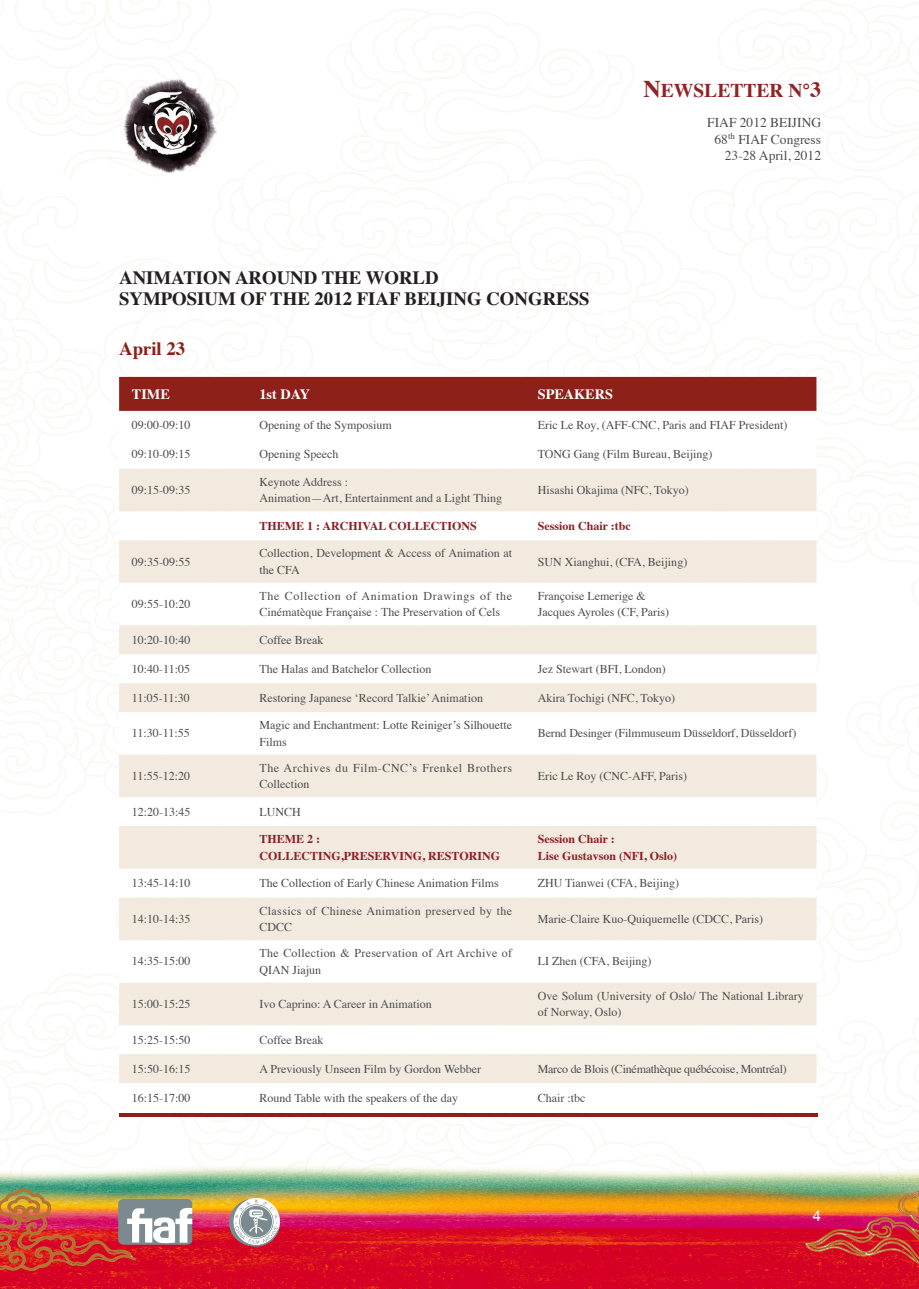
<style>
.page{position:relative;width:919px;height:1289px;background:#fff}
.page>*{position:absolute;margin:0;border:0;box-sizing:border-box;transform-origin:0 0}
.t1{font:700 19.5px "Times";color:#8f2326}
.标题二{font:700 18.75px "Times";color:#231f20}
.标题二-2{font:700 18.75px "Times";color:#8d2018}
.t2{font:15px "Arial";color:#fff}
.表格标题{font:700 14.25px "Times";color:#fff}
.t3{font:13.5px/16.5px "Times";color:#4b4c4d;text-align:right}
.表格正文{font:12px/16.5px "Times";color:#4b4c4d}
.表格标题-2{font:700 12px "Times";color:#8d1f24}
.表格正文-2{font:12px/16.5px "Times";letter-spacing:.025em;color:#4b4c4d}
.表格正文-3{font:12px/16.5px "Times";letter-spacing:.045em;color:#4b4c4d}
.表格正文-4{font:12px "Times";letter-spacing:-.02em;color:#4b4c4d}
.表格正文-5{font:12px/16.5px "Times";letter-spacing:.03em;color:#4b4c4d}
.s1{font-size:24px}
.s2{font-size:21.75px}
</style>
<div class="page">
<img style="left:0;top:1163px;width:918px;height:125px">
<img style="left:804px;top:1190px;width:114px;height:73px">
<img style="left:0;top:1188px;width:192px;height:86px">
<svg style="left:229px;top:1199px;width:51px;height:47px"></svg>
<div style="left:119px;top:377px;width:697px;height:34px;background:#8d2018"></div>
<svg style="left:119px;top:469px;width:697px;height:614px;fill:#f2eadf"></svg>
<img style="left:121px;top:78px;width:96px;height:96px">
<hr style="left:119px;top:1113px;width:698px;height:3px;background:#8d2018">
<p class="标题二" style="left:119px;top:259px;width:321px">ANIMATION AROUND THE WORLD</p>
<p class="标题二" style="left:119px;top:280px;width:472px">SYMPOSIUM OF THE 2012 FIAF BEIJING CONGRESS</p>
<p class="标题二-2" style="left:119px;top:331px;width:68px">April 23</p>
<h1 class="t1" style="left:643px;top:72px;width:179px"><span class="s1">N</span>EWSLETTER N°<span class="s2">3</span></h1>
<p class="t3" style="left:707px;top:113px;width:115px">FIAF 2012 BEIJING<br>68<sup>th</sup> FIAF Congress<br>23-28 April, 2012</p>
<p class="表格标题" style="left:132px;top:380px;width:40px">TIME</p>
<p class="表格标题" style="left:259px;top:380px;width:52px">1st DAY</p>
<p class="表格标题" style="left:537px;top:380px;width:77px">SPEAKERS</p>
<p class="表格正文" style="left:132px;top:416px;width:60px">09:00-09:10</p>
<p class="表格正文" style="left:259px;top:416px;width:134px">Opening of the Symposium</p>
<p class="表格正文" style="left:537px;top:416px;width:251px">Eric Le Roy, (AFF-CNC, Paris and FIAF President)</p>
<p class="表格正文" style="left:132px;top:445px;width:60px">09:10-09:15</p>
<p class="表格正文" style="left:259px;top:445px;width:80px">Opening Speech</p>
<p class="表格正文" style="left:537px;top:445px;width:176px">TONG Gang (Film Bureau, Beijing)</p>
<p class="表格正文" style="left:132px;top:480px;width:60px">09:15-09:35</p>
<p class="表格正文" style="left:259px;top:472px;width:90px">Keynote Address :</p>
<p class="表格正文" style="left:259px;top:489px;width:244px">Animation—Art, Entertainment and a Light Thing</p>
<p class="表格正文" style="left:537px;top:480px;width:152px">Hisashi Okajima (NFC, Tokyo)</p>
<p class="表格标题-2" style="left:259px;top:514px;width:219px">THEME 1 : ARCHIVAL COLLECTIONS</p>
<p class="表格标题-2" style="left:537px;top:514px;width:95px">Session Chair :tbc</p>
<p class="表格正文" style="left:132px;top:552px;width:60px">09:35-09:55</p>
<p class="表格正文" style="left:259px;top:544px;width:254px">Collection, Development &amp; Access of Animation at the CFA</p>
<p class="表格正文" style="left:537px;top:552px;width:151px">SUN Xianghui, (CFA, Beijing)</p>
<p class="表格正文" style="left:132px;top:594px;width:60px">09:55-10:20</p>
<p class="表格正文" style="left:259px;top:586px;width:254px">The Collection of Animation Drawings of the<br>Cinématèque Française : The Preservation of Cels</p>
<p class="表格正文" style="left:537px;top:586px;width:109px">Françoise Lemerige &amp;</p>
<p class="表格正文" style="left:537px;top:603px;width:133px">Jacques Ayroles (CF, Paris)</p>
<p class="表格正文" style="left:132px;top:630px;width:60px">10:20-10:40</p>
<p class="表格正文" style="left:259px;top:630px;width:66px">Coffee Break</p>
<p class="表格正文" style="left:132px;top:659px;width:60px">10:40-11:05</p>
<p class="表格正文" style="left:259px;top:659px;width:173px">The Halas and Batchelor Collection</p>
<p class="表格正文" style="left:537px;top:659px;width:129px">Jez Stewart (BFI, London)</p>
<p class="表格正文" style="left:132px;top:688px;width:59px">11:05-11:30</p>
<p class="表格正文" style="left:259px;top:688px;width:225px">Restoring Japanese ‘Record Talkie’ Animation</p>
<p class="表格正文" style="left:537px;top:688px;width:139px">Akira Tochigi (NFC, Tokyo)</p>
<p class="表格正文" style="left:132px;top:724px;width:59px">11:30-11:55</p>
<p class="表格正文" style="left:259px;top:715px;width:254px">Magic and Enchantment: Lotte Reiniger’s Silhouette<br>Films</p>
<p class="表格正文" style="left:537px;top:724px;width:260px">Bernd Desinger (Filmmuseum Düsseldorf, Düsseldorf)</p>
<p class="表格正文" style="left:132px;top:766px;width:60px">11:55-12:20</p>
<p class="表格正文-3" style="left:259px;top:758px;width:254px">The Archives du Film-CNC’s Frenkel Brothers<br>Collection</p>
<p class="表格正文" style="left:537px;top:766px;width:151px">Eric Le Roy (CNC-AFF, Paris)</p>
<p class="表格正文" style="left:132px;top:802px;width:60px">12:20-13:45</p>
<p class="表格正文" style="left:259px;top:802px;width:43px">LUNCH</p>
<p class="表格标题-2" style="left:259px;top:827px;width:62px">THEME 2 :</p>
<p class="表格标题-2" style="left:259px;top:844px;width:242px">COLLECTING,PRESERVING, RESTORING</p>
<p class="表格标题-2" style="left:537px;top:827px;width:79px">Session Chair :</p>
<p class="表格标题-2" style="left:537px;top:844px;width:141px">Lise Gustavson (NFI, Oslo)</p>
<p class="表格正文" style="left:132px;top:873px;width:60px">13:45-14:10</p>
<p class="表格正文" style="left:259px;top:873px;width:241px">The Collection of Early Chinese Animation Films</p>
<p class="表格正文" style="left:537px;top:873px;width:143px">ZHU Tianwei (CFA, Beijing)</p>
<p class="表格正文" style="left:132px;top:909px;width:60px">14:10-14:35</p>
<p class="表格正文-5" style="left:259px;top:901px;width:254px">Classics of Chinese Animation preserved by the<br>CDCC</p>
<p class="表格正文" style="left:537px;top:909px;width:227px">Marie-Claire Kuo-Quiquemelle (CDCC, Paris)</p>
<p class="表格正文" style="left:132px;top:952px;width:60px">14:35-15:00</p>
<p class="表格正文-2" style="left:259px;top:943px;width:254px">The Collection &amp; Preservation of Art Archive of<br>QIAN Jiajun</p>
<p class="表格正文" style="left:537px;top:952px;width:115px">LI Zhen (CFA, Beijing)</p>
<p class="表格正文" style="left:132px;top:994px;width:60px">15:00-15:25</p>
<p class="表格正文" style="left:259px;top:994px;width:174px">Ivo Caprino: A Career in Animation</p>
<p class="表格正文" style="left:537px;top:986px;width:267px">Ove Solum (University of Oslo/ The National Library of Norway, Oslo)</p>
<p class="表格正文" style="left:132px;top:1030px;width:60px">15:25-15:50</p>
<p class="表格正文" style="left:259px;top:1030px;width:66px">Coffee Break</p>
<p class="表格正文" style="left:132px;top:1059px;width:60px">15:50-16:15</p>
<p class="表格正文" style="left:259px;top:1059px;width:223px">A Previously Unseen Film by Gordon Webber</p>
<p class="表格正文-4" style="left:537px;top:1057px;width:250px">Marco de Blois (Cinémathèque québécoise, Montréal)</p>
<p class="表格正文" style="left:132px;top:1088px;width:60px">16:15-17:00</p>
<p class="表格正文" style="left:259px;top:1088px;width:200px">Round Table with the speakers of the day</p>
<p class="表格正文" style="left:537px;top:1088px;width:49px">Chair :tbc</p>
<p class="t2" style="left:812px;top:1205px;width:10px">4</p>
</div>
